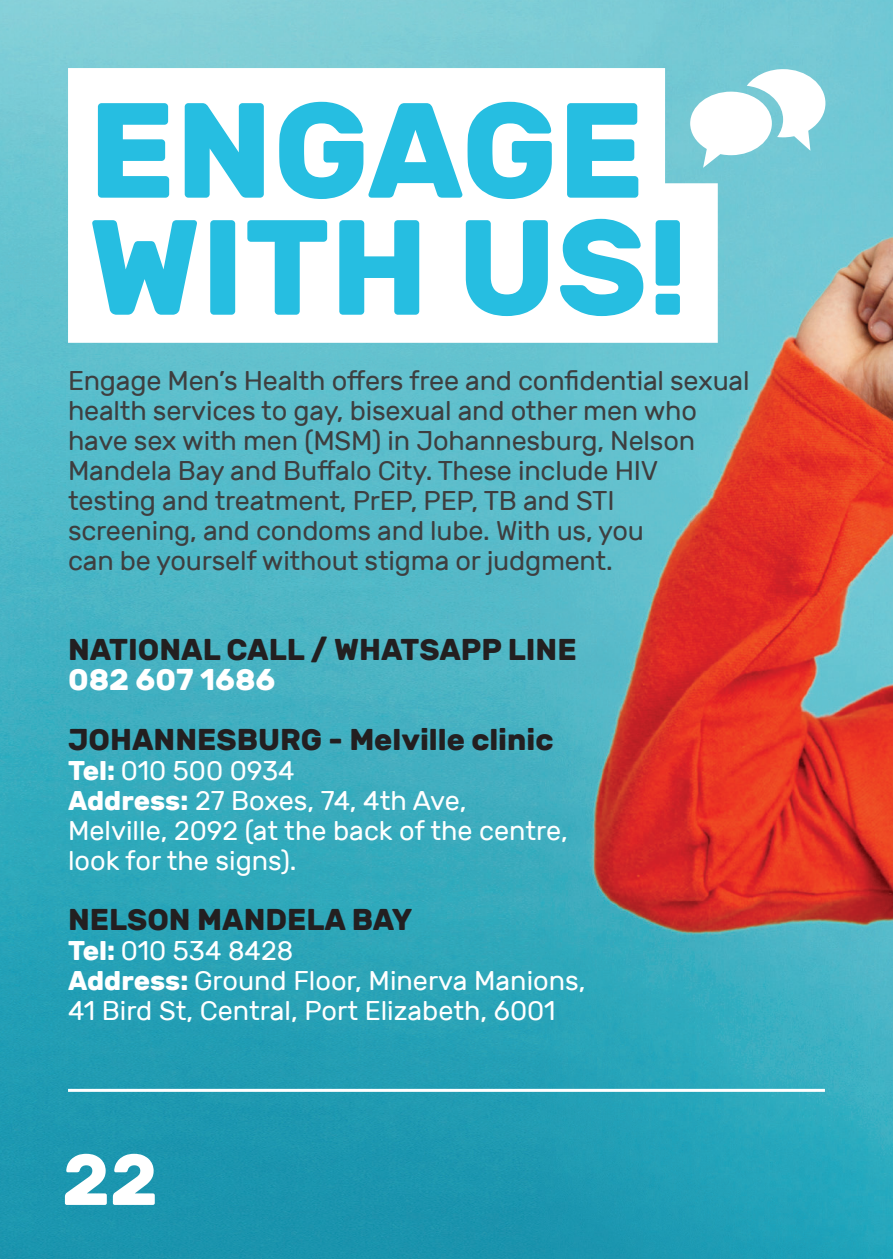
<style>
.page{position:relative;width:893px;height:1259px;background:#fff}
.page>*{position:absolute;margin:0;border:0;box-sizing:border-box;transform-origin:0 0}
.t1{font:700 135px "Rubik";color:#26bee1}
.t2{font:700 72px "Rubik";color:#fff}
.t3{font:700 30px "Rubik";color:#231f20}
.t4{font:700 30px "Rubik";color:#fff}
.t5{font:27px/30px "Rubik";letter-spacing:-.01em;color:#3e3e3f}
.t6{font:27px "Rubik";color:#fff}
.s1{font-weight:700}
</style>
<div class="page">
<img style="left:0;top:0;width:893px;height:1259px">
<svg style="left:68px;top:68px;width:650px;height:275px"></svg>
<svg style="left:690px;top:69px;width:135px;height:99px"></svg>
<hr style="left:68px;top:1089px;width:757px;height:3px;background:#fff">
<p class="t1" style="left:88px;top:71px;width:557px">ENGAGE</p>
<p class="t1" style="left:88px;top:188px;width:601px">WITH US!</p>
<p class="t5" style="left:68px;top:366px;width:683px">Engage Men’s Health offers free and confidential sexual health services to gay, bisexual and other men who have sex with men (MSM) in Johannesburg, Nelson Mandela Bay and Buffalo City. These include HIV testing and treatment, PrEP, PEP, TB and STI screening, and condoms and lube. With us, you<br>can be yourself without stigma or judgment.</p>
<p class="t3" style="left:68px;top:632px;width:510px">NATIONAL CALL / WHATSAPP LINE</p>
<p class="t4" style="left:68px;top:662px;width:209px">082 607 1686</p>
<p class="t3" style="left:68px;top:722px;width:487px">JOHANNESBURG - Melville clinic</p>
<p class="t6" style="left:68px;top:756px;width:228px"><span class="s1">Tel:</span> 010 500 0934</p>
<p class="t6" style="left:68px;top:786px;width:400px"><span class="s1">Address:</span> 27 Boxes, 74, 4th Ave,</p>
<p class="t6" style="left:68px;top:816px;width:501px">Melville, 2092 (at the back of the centre,</p>
<p class="t6" style="left:68px;top:846px;width:230px">look for the signs).</p>
<p class="t3" style="left:68px;top:902px;width:346px">NELSON MANDELA BAY</p>
<p class="t6" style="left:68px;top:936px;width:227px"><span class="s1">Tel:</span> 010 534 8428</p>
<p class="t6" style="left:68px;top:966px;width:519px"><span class="s1">Address:</span> Ground Floor, Minerva Manions,</p>
<p class="t6" style="left:68px;top:996px;width:489px">41 Bird St, Central, Port Elizabeth, 6001</p>
<h2 class="t2" style="left:62px;top:1137px;width:97px">22</h2>
</div>
